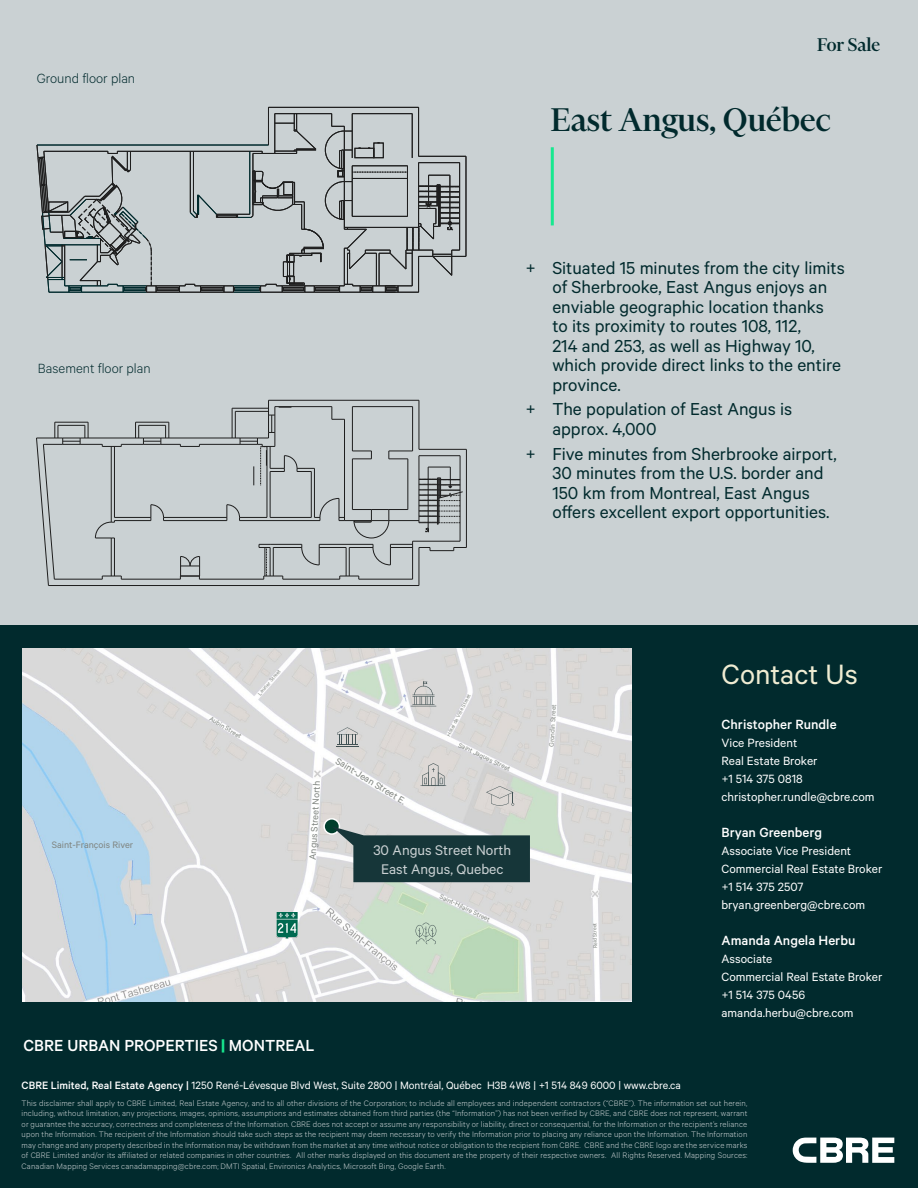
<style>
.page{position:relative;width:918px;height:1188px;background:#fff}
.page>*{position:absolute;margin:0;border:0;box-sizing:border-box;transform-origin:0 0}
.t1{font:500 37.5px "Financier Display";color:#012a2d}
.t2{font:31.5px "Calibre";color:#efecd2}
.t3{font:500 21px "Financier Display";color:#012a2d}
.t4{font:19.5px/19.5px "Calibre";color:#012a2d}
.t5{font:500 18px "Calibre";color:#fff}
.t6{font:15.75px/18.9px "Calibre";color:#cad1d3;text-align:center}
.t7{font:500 15px "Calibre";color:#fff}
.t8{font:300 15px "Calibre";color:#012a2d}
.t9{font:13.5px/18px "Calibre";color:#fff}
.t10{font:12px "Calibre";color:#fff}
.t11{font:10.5px "Calibre";color:#7f8480}
.t12{font:300 9px/10.5px "Calibre";letter-spacing:.015em;color:#cad1d3;text-align:justify}
.t13{font:7.5px "Calibre";color:#7f8480}
.t14{font:6px "Calibre";color:#7f8480}
.s1{font-weight:700;color:#17e88f}
.s2{font-weight:500}
</style>
<div class="page">
<div style="left:0;top:624px;width:918px;height:564px;background:#012a2d"></div>
<img style="left:22px;top:648px;width:609px;height:353px">
<div style="left:0;top:0;width:918px;height:624px;background:#cad1d3"></div>
<div style="left:324px;top:819px;width:15px;height:15px;background:#003f2d;border-radius:50%"></div>
<div style="left:323px;top:818px;width:17px;height:17px;border:2px solid #fff;border-radius:50%"></div>
<svg style="left:332px;top:826px;width:198px;height:56px;background:#455e60"></svg>
<hr style="left:48px;top:585px;width:371px;height:1px;background:#1e1e1e">
<hr style="left:269px;top:400px;width:150px;height:1px;background:#1e1e1e">
<hr style="left:314px;top:468px;width:1px;height:49px;background:#1e1e1e">
<hr style="left:311px;top:472px;width:1px;height:45px;background:#1e1e1e">
<hr style="left:267px;top:446px;width:1px;height:71px;background:#1e1e1e">
<hr style="left:270px;top:472px;width:1px;height:45px;background:#1e1e1e">
<hr style="left:344px;top:419px;width:1px;height:102px;background:#1e1e1e">
<hr style="left:164px;top:517px;width:63px;height:1px;background:#1e1e1e">
<hr style="left:164px;top:520px;width:63px;height:1px;background:#1e1e1e">
<hr style="left:199px;top:579px;width:65px;height:1px;background:#1e1e1e">
<hr style="left:283px;top:579px;width:57px;height:1px;background:#1e1e1e">
<hr style="left:199px;top:444px;width:41px;height:1px;background:#1e1e1e">
<hr style="left:275px;top:406px;width:57px;height:1px;background:#1e1e1e">
<hr style="left:232px;top:408px;width:1px;height:30px;background:#1e1e1e">
<hr style="left:232px;top:408px;width:37px;height:1px;background:#1e1e1e">
<svg style="left:332px;top:407px;width:13px;height:13px"></svg>
<hr style="left:352px;top:459px;width:1px;height:51px;background:#1e1e1e">
<hr style="left:408px;top:459px;width:1px;height:51px;background:#1e1e1e">
<hr style="left:419px;top:456px;width:1px;height:65px;background:#1e1e1e">
<hr style="left:460px;top:456px;width:1px;height:85px;background:#1e1e1e">
<hr style="left:466px;top:449px;width:1px;height:98px;background:#1e1e1e">
<hr style="left:419px;top:547px;width:1px;height:39px;background:#1e1e1e">
<hr style="left:413px;top:541px;width:47px;height:1px;background:#1e1e1e">
<hr style="left:359px;top:579px;width:54px;height:1px;background:#1e1e1e">
<hr style="left:389px;top:520px;width:30px;height:1px;background:#1e1e1e">
<svg style="left:419px;top:547px;width:47px;height:4px"></svg>
<hr style="left:419px;top:449px;width:47px;height:1px;background:#1e1e1e">
<hr style="left:419px;top:455px;width:41px;height:1px;background:#1e1e1e">
<hr style="left:352px;top:407px;width:1px;height:44px;background:#1e1e1e">
<hr style="left:419px;top:400px;width:1px;height:49px;background:#1e1e1e">
<hr style="left:412px;top:407px;width:1px;height:44px;background:#1e1e1e">
<svg style="left:352px;top:451px;width:20px;height:9px"></svg>
<svg style="left:389px;top:451px;width:24px;height:9px"></svg>
<hr style="left:352px;top:406px;width:61px;height:1px;background:#1e1e1e">
<hr style="left:161px;top:438px;width:79px;height:1px;background:#1e1e1e">
<svg style="left:36px;top:422px;width:164px;height:164px"></svg>
<svg style="left:235px;top:400px;width:79px;height:86px"></svg>
<svg style="left:226px;top:498px;width:187px;height:81px"></svg>
<svg style="left:419px;top:467px;width:44px;height:65px"></svg>
<hr style="left:551px;top:147px;width:3px;height:78px;background:#17e88f">
<hr style="left:466px;top:156px;width:1px;height:100px;background:#1e1e1e">
<hr style="left:268px;top:107px;width:151px;height:1px;background:#1e1e1e">
<hr style="left:352px;top:113px;width:60px;height:1px;background:#1e1e1e">
<hr style="left:275px;top:113px;width:57px;height:1px;background:#1e1e1e">
<hr style="left:268px;top:107px;width:1px;height:38px;background:#1e1e1e">
<hr style="left:418px;top:107px;width:1px;height:49px;background:#1e1e1e">
<svg style="left:37px;top:114px;width:429px;height:179px"></svg>
<img style="left:276px;top:913px;width:22px;height:25px">
<svg style="left:420px;top:763px;width:26px;height:23px"></svg>
<svg style="left:486px;top:786px;width:28px;height:20px"></svg>
<svg style="left:336px;top:727px;width:23px;height:21px"></svg>
<svg style="left:416px;top:923px;width:20px;height:21px"></svg>
<svg style="left:411px;top:681px;width:25px;height:26px"></svg>
<svg style="left:793px;top:1138px;width:101px;height:25px"></svg>
<h3 class="t8" style="left:37px;top:70px;width:100px">Ground floor plan</h3>
<h3 class="t8" style="left:38px;top:359px;width:114px">Basement floor plan</h3>
<h3 class="t3" style="left:817px;top:34px;width:64px">For Sale</h3>
<h1 class="t1" style="left:551px;top:100px;width:282px">East Angus, Québec</h1>
<h3 class="t4" style="left:552px;top:257px;width:294px;text-indent:-27px">+ Situated 15 minutes from the city limits of Sherbrooke, East Angus enjoys an enviable geographic location thanks<br>to its proximity to routes 108, 112,<br>214 and 253, as well as Highway 10, which provide direct links to the entire province.</h3>
<h3 class="t4" style="left:552px;top:399px;width:241px;text-indent:-27px">+ The population of East Angus is approx. 4,000</h3>
<h3 class="t4" style="left:552px;top:443px;width:286px;text-indent:-27px">+ Five minutes from Sherbrooke airport, 30 minutes from the U.S. border and 150 km from Montreal, East Angus offers excellent export opportunities.</h3>
<p class="t11" style="left:52px;top:839px;width:83px">Saint-François River</p>
<p class="t13" style="left:212px;top:714px;width:38px;rotate:32deg">Aubin Street</p>
<p class="t14" style="left:256px;top:692px;width:34px;rotate:-49deg">Laurier Street</p>
<p class="t11" style="left:307px;top:859px;width:80px;rotate:-87deg">Angus Street North</p>
<p class="t11" style="left:340px;top:755px;width:82px;rotate:31deg">Saint-Jean Street E.</p>
<p class="t14" style="left:445px;top:734px;width:48px;rotate:-63deg">Hôtel de Ville Street</p>
<p class="t13" style="left:461px;top:741px;width:58px;rotate:26deg">Saint Jaques Street</p>
<h3 class="t6" style="left:373px;top:840px;width:139px">30 Angus Street North<br>East Angus, Quebec</h3>
<p class="t13" style="left:442px;top:892px;width:57px;rotate:26deg">Saint-Hilaire Street</p>
<h3 class="t5" style="left:24px;top:1035px;width:293px">CBRE URBAN PROPERTIES <span class="s1">|</span> MONTREAL</h3>
<p class="t13" style="left:547px;top:747px;width:44px;rotate:-87deg">Grondin Street</p>
<p class="t14" style="left:592px;top:949px;width:27px;rotate:-92deg">Reid Street</p>
<h2 class="t2" style="left:722px;top:655px;width:138px">Contact Us</h2>
<h3 class="t7" style="left:722px;top:715px;width:117px">Christopher Rundle</h3>
<h3 class="t9" style="left:722px;top:733px;width:155px">Vice President<br>Real Estate Broker<br>+1 514 375 0818 christopher.rundle@cbre.com</h3>
<h3 class="t7" style="left:722px;top:823px;width:102px">Bryan Greenberg</h3>
<h3 class="t9" style="left:722px;top:841px;width:162px">Associate Vice President<br>Commercial Real Estate Broker +1 514 375 2507 bryan.greenberg@cbre.com</h3>
<h3 class="t7" style="left:722px;top:931px;width:135px">Amanda Angela Herbu</h3>
<h3 class="t9" style="left:722px;top:949px;width:162px">Associate<br>Commercial Real Estate Broker +1 514 375 0456 amanda.herbu@cbre.com</h3>
<h3 class="t10" style="left:22px;top:1078px;width:661px"><span class="s2">CBRE Limited, Real Estate Agency |</span> 1250 René-Lévesque Blvd West, Suite 2800 | Montréal, Québec H3B 4W8 | +1 514 849 6000 | www.cbre.ca</h3>
<p class="t12" style="left:22px;top:1098px;width:727px">This disclaimer shall apply to CBRE Limited, Real Estate Agency, and to all other divisions of the Corporation; to include all employees and independent contractors (“CBRE”). The information set out herein, including, without limitation, any projections, images, opinions, assumptions and estimates obtained from third parties (the “Information”) has not been verified by CBRE, and CBRE does not represent, warrant or guarantee the accuracy, correctness and completeness of the Information. CBRE does not accept or assume any responsibility or liability, direct or consequential, for the Information or the recipient’s reliance upon the Information. The recipient of the Information should take such steps as the recipient may deem necessary to verify the Information prior to placing any reliance upon the Information. The Information may change and any property described in the Information may be withdrawn from the market at any time without notice or obligation to the recipient from CBRE. CBRE and the CBRE logo are the service marks of CBRE Limited and/or its affiliated or related companies in other countries. All other marks displayed on this document are the property of their respective owners. All Rights Reserved. Mapping Sources:<br>Canadian Mapping Services canadamapping@cbre.com; DMTI Spatial, Environics Analytics, Microsoft Bing, Google Earth.</p>
</div>
